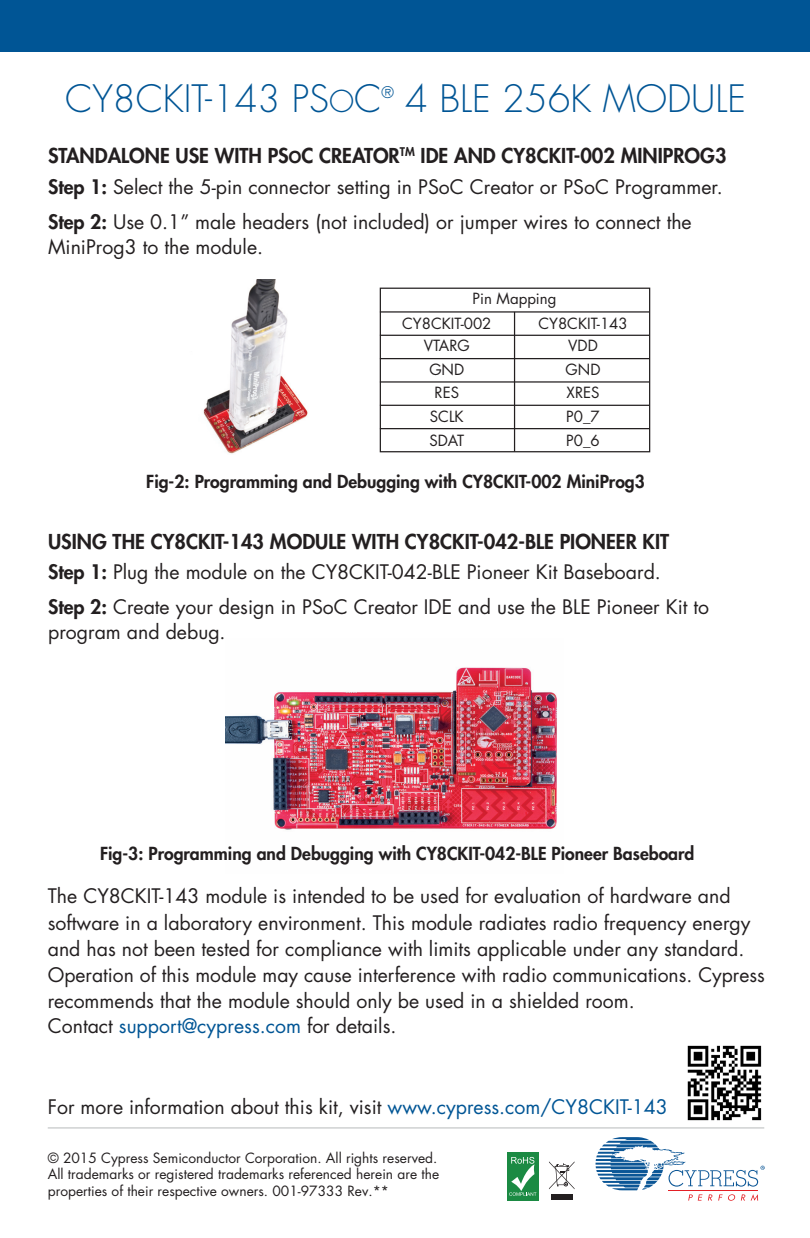
<style>
.page{position:relative;width:810px;height:1238px;background:#fff}
.page>*{position:absolute;margin:0;border:0;box-sizing:border-box;transform-origin:0 0}
.t1{font:300 36.75px "Futura Std";color:#005595}
.t2{font:800 20px "Futura Std";color:#231f20}
.t3{font:19.5px/26px "Futura Std";color:#231f20}
.t4{font:800 17.5px "Futura Std";color:#231f20}
.t5{font:300 15.5px "Futura Std";color:#005595}
.t6{font:15px/23.5px "Futura Std";color:#231f20;text-align:center}
.t7{font:13.75px/16.5px "Futura Std";color:#231f20}
.s1{font-size:29.5px}
.s2{font-size:16px}
.s3{font-weight:800}
.s4{color:#005595}
</style>
<div class="page">
<img style="left:203px;top:279px;width:182px;height:175px">
<div style="left:0;top:0;width:810px;height:51px;background:#005595"></div>
<svg style="left:596px;top:1137px;width:169px;height:63px"></svg>
<hr style="left:48px;top:1127px;width:716px;height:1px;background:#c5c7c8">
<div style="left:507px;top:1152px;width:31px;height:48px;background:#1b8a43"></div>
<svg style="left:509px;top:1156px;width:27px;height:39px"></svg>
<div style="left:551px;top:1194px;width:22px;height:6px;background:#231f20"></div>
<svg style="left:549px;top:1161px;width:26px;height:28px"></svg>
<img style="left:226px;top:667px;width:331px;height:163px">
<div style="left:380px;top:287px;width:270px;height:165px;border:1px solid #231f20"></div>
<hr style="left:380px;top:311px;width:269px;height:1px;background:#231f20">
<hr style="left:514px;top:312px;width:1px;height:140px;background:#231f20">
<hr style="left:380px;top:335px;width:269px;height:1px;background:#231f20">
<hr style="left:380px;top:358px;width:269px;height:1px;background:#231f20">
<hr style="left:380px;top:381px;width:269px;height:1px;background:#231f20">
<hr style="left:380px;top:405px;width:269px;height:1px;background:#231f20">
<hr style="left:380px;top:428px;width:269px;height:1px;background:#231f20">
<img style="left:687px;top:1045px;width:75px;height:76px">
<h1 class="t1" style="left:65px;top:77px;width:318px">CY8CKIT-143 PS<span class="s1">O</span>C</h1>
<p class="t5" style="left:381px;top:83px;width:14px">®</p>
<h1 class="t1" style="left:405px;top:77px;width:342px">4 BLE 256K MODULE</h1>
<p class="t2" style="left:48px;top:142px;width:680px">STANDALONE USE WITH PS<span class="s2">O</span>C CREATOR<sup>TM</sup> IDE AND CY8CKIT-002 MINIPROG3</p>
<p class="t3" style="left:48px;top:170px;width:676px;line-height:35px"><span class="s3">Step 1:</span> Select the 5-pin connector setting in PSoC Creator or PSoC Programmer.<br><span class="s3">Step 2:</span> Use 0.1” male headers (not included) or jumper wires to connect the</p>
<p class="t3" style="left:48px;top:234px;width:217px">MiniProg3 to the module.</p>
<p class="t6" style="left:402px;top:286px;width:156px;line-height:25px;text-align:left;text-indent:70px">Pin Mapping<br>CY8CKIT-002</p>
<p class="t6" style="left:424px;top:334px;width:48px">VTARG<br>GND<br>RES<br>SCLK<br>SDAT</p>
<p class="t6" style="left:538px;top:313px;width:91px;line-height:21.8px">CY8CKIT-143<br>VDD</p>
<p class="t6" style="left:566px;top:357px;width:36px;text-align:justify">GND XRES P0_7<br>P0_6</p>
<p class="t4" style="left:146px;top:471px;width:500px">Fig-2: Programming and Debugging with CY8CKIT-002 MiniProg3</p>
<p class="t2" style="left:48px;top:529px;width:623px">USING THE CY8CKIT-143 MODULE WITH CY8CKIT-042-BLE PIONEER KIT</p>
<p class="t3" style="left:48px;top:555px;width:663px;line-height:35px"><span class="s3">Step 1:</span> Plug the module on the CY8CKIT-042-BLE Pioneer Kit Baseboard.<br><span class="s3">Step 2:</span> Create your design in PSoC Creator IDE and use the BLE Pioneer Kit to</p>
<p class="t3" style="left:48px;top:619px;width:179px">program and debug.</p>
<p class="t4" style="left:100px;top:842px;width:596px">Fig-3: Programming and Debugging with CY8CKIT-042-BLE Pioneer Baseboard</p>
<p class="t3" style="left:48px;top:883px;width:719px">The CY8CKIT-143 module is intended to be used for evaluation of hardware and software in a laboratory environment. This module radiates radio frequency energy and has not been tested for compliance with limits applicable under any standard.<br>Operation of this module may cause interference with radio communications. Cypress recommends that the module should only be used in a shielded room.<br>Contact <span class="s4">support@cypress.com</span> for details.</p>
<p class="t3" style="left:48px;top:1093px;width:622px">For more information about this kit, visit <span class="s4">www.cypress.com/CY8CKIT-143</span></p>
<p class="t7" style="left:48px;top:1149px;width:393px">© 2015 Cypress Semiconductor Corporation. All rights reserved.<br>All trademarks or registered trademarks referenced herein are the properties of their respective owners. 001-97333 Rev.**</p>
</div>
